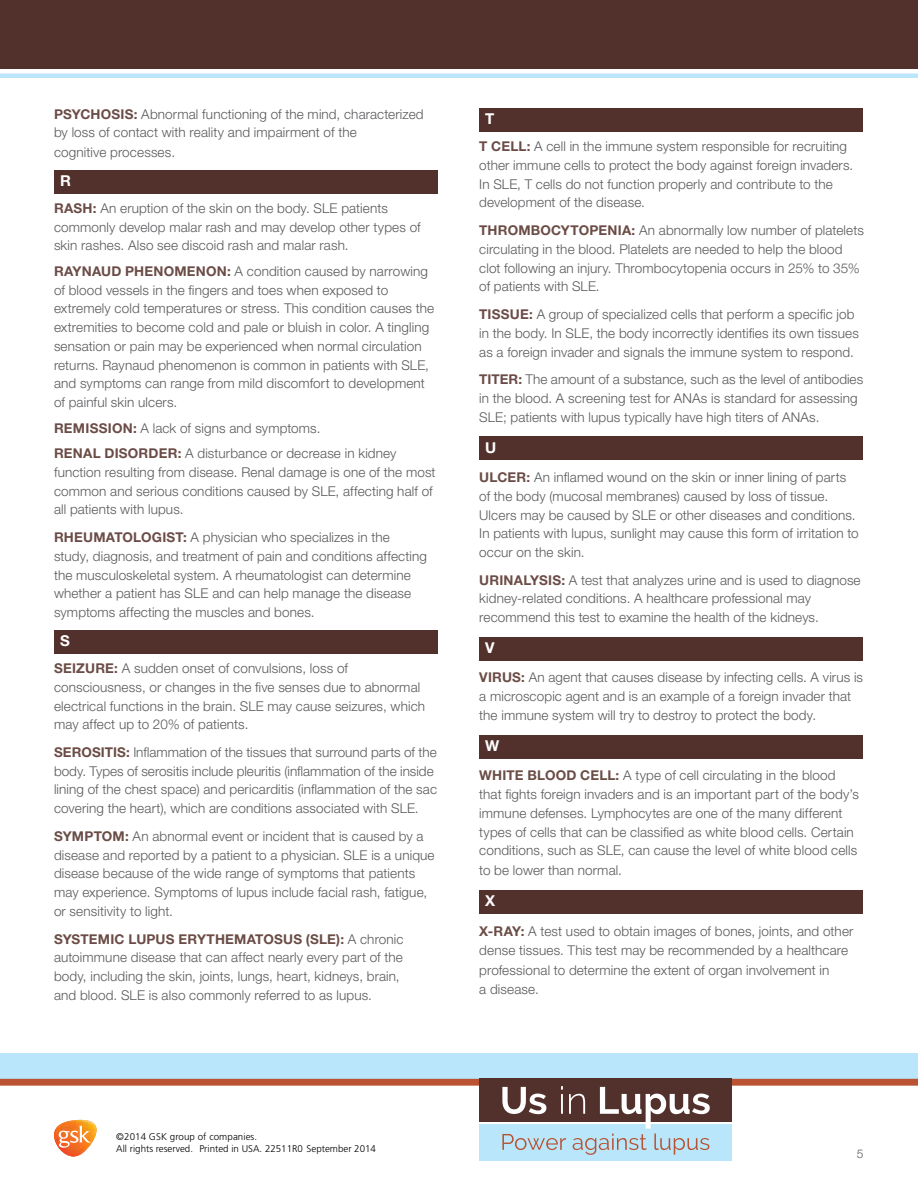
<style>
.page{position:relative;width:918px;height:1188px;background:#fff}
.page>*{position:absolute;margin:0;border:0;box-sizing:border-box;transform-origin:0 0}
.t1{font:700 15px "Helvetica Neue";color:#fff}
.t2{font:300 13.5px/18.8px "Helvetica Neue";letter-spacing:.01em;color:#58595b}
.t3{font:300 12px "Helvetica Neue";color:#58595b}
.t4{font:300 9.75px/11.7px "Frutiger LT Std";color:#000}
.s1{font-weight:700;color:#6b4c46}
</style>
<div class="page">
<div style="left:0;top:0;width:918px;height:69px;background:#52312c"></div>
<hr style="left:0;top:74px;width:918px;height:4px;background:#b9e6fa">
<div style="left:0;top:1053px;width:918px;height:29px;background:#b9e6fa"></div>
<div style="left:0;top:1079px;width:918px;height:7px;background:#b95331"></div>
<div style="left:480px;top:1123px;width:252px;height:38px;background:#b9e6fa"></div>
<div style="left:480px;top:1079px;width:252px;height:43px;background:#52312c"></div>
<hr style="left:480px;top:1122px;width:252px;height:2px;background:#fff">
<svg style="left:502px;top:1086px;width:208px;height:69px"></svg>
<div style="left:54px;top:170px;width:384px;height:23px;background:#52312c"></div>
<div style="left:54px;top:630px;width:384px;height:24px;background:#52312c"></div>
<div style="left:479px;top:108px;width:384px;height:24px;background:#52312c"></div>
<div style="left:479px;top:437px;width:384px;height:23px;background:#52312c"></div>
<div style="left:479px;top:637px;width:384px;height:24px;background:#52312c"></div>
<div style="left:479px;top:735px;width:384px;height:24px;background:#52312c"></div>
<div style="left:479px;top:890px;width:384px;height:23px;background:#52312c"></div>
<svg style="left:54px;top:1120px;width:43px;height:37px"></svg>
<p class="t2" style="left:54px;top:104px;width:371px"><span class="s1">PSYCHOSIS:</span> Abnormal functioning of the mind, characterized by loss of contact with reality and impairment of the<br>cognitive processes.</p>
<p class="t1" style="left:60px;top:171px;width:12px">R</p>
<p class="t2" style="left:54px;top:198px;width:368px"><span class="s1">RASH:</span> An eruption of the skin on the body. SLE patients commonly develop malar rash and may develop other types of skin rashes. Also see discoid rash and malar rash.</p>
<p class="t2" style="left:54px;top:261px;width:382px"><span class="s1">RAYNAUD PHENOMENON:</span> A condition caused by narrowing of blood vessels in the fingers and toes when exposed to extremely cold temperatures or stress. This condition causes the extremities to become cold and pale or bluish in color. A tingling sensation or pain may be experienced when normal circulation returns. Raynaud phenomenon is common in patients with SLE, and symptoms can range from mild discomfort to development of painful skin ulcers.</p>
<p class="t2" style="left:54px;top:415px;width:344px;line-height:25.5px"><span class="s1">REMISSION:</span> A lack of signs and symptoms.<br><span class="s1">RENAL DISORDER:</span> A disturbance or decrease in kidney</p>
<p class="t2" style="left:54px;top:462px;width:383px">function resulting from disease. Renal damage is one of the most common and serious conditions caused by SLE, affecting half of all patients with lupus.</p>
<p class="t2" style="left:54px;top:528px;width:374px"><span class="s1">RHEUMATOLOGIST:</span> A physician who specializes in the study, diagnosis, and treatment of pain and conditions affecting the musculoskeletal system. A rheumatologist can determine whether a patient has SLE and can help manage the disease symptoms affecting the muscles and bones.</p>
<p class="t1" style="left:60px;top:631px;width:11px">S</p>
<p class="t2" style="left:54px;top:659px;width:373px"><span class="s1">SEIZURE:</span> A sudden onset of convulsions, loss of consciousness, or changes in the five senses due to abnormal electrical functions in the brain. SLE may cause seizures, which may affect up to 20% of patients.</p>
<p class="t2" style="left:54px;top:742px;width:385px"><span class="s1">SEROSITIS:</span> Inflammation of the tissues that surround parts of the body. Types of serositis include pleuritis (inflammation of the inside lining of the chest space) and pericarditis (inflammation of the sac covering the heart), which are conditions associated with SLE.</p>
<p class="t2" style="left:54px;top:826px;width:382px"><span class="s1">SYMPTOM:</span> An abnormal event or incident that is caused by a disease and reported by a patient to a physician. SLE is a unique disease because of the wide range of symptoms that patients may experience. Symptoms of lupus include facial rash, fatigue, or sensitivity to light.</p>
<p class="t2" style="left:54px;top:929px;width:351px"><span class="s1">SYSTEMIC LUPUS ERYTHEMATOSUS (SLE):</span> A chronic autoimmune disease that can affect nearly every part of the body, including the skin, joints, lungs, heart, kidneys, brain, and blood. SLE is also commonly referred to as lupus.</p>
<p class="t1" style="left:485px;top:110px;width:11px">T</p>
<p class="t2" style="left:479px;top:137px;width:376px"><span class="s1">T CELL:</span> A cell in the immune system responsible for recruiting other immune cells to protect the body against foreign invaders.<br>In SLE, T cells do not function properly and contribute to the development of the disease.</p>
<p class="t2" style="left:479px;top:221px;width:386px"><span class="s1">THROMBOCYTOPENIA:</span> An abnormally low number of platelets circulating in the blood. Platelets are needed to help the blood clot following an injury. Thrombocytopenia occurs in 25% to 35% of patients with SLE.</p>
<p class="t2" style="left:479px;top:305px;width:381px"><span class="s1">TISSUE:</span> A group of specialized cells that perform a specific job in the body. In SLE, the body incorrectly identifies its own tissues as a foreign invader and signals the immune system to respond.</p>
<p class="t2" style="left:479px;top:370px;width:385px"><span class="s1">TITER:</span> The amount of a substance, such as the level of antibodies in the blood. A screening test for ANAs is standard for assessing<br>SLE; patients with lupus typically have high titers of ANAs.</p>
<p class="t1" style="left:485px;top:438px;width:13px">U</p>
<p class="t2" style="left:479px;top:468px;width:381px"><span class="s1">ULCER:</span> An inflamed wound on the skin or inner lining of parts of the body (mucosal membranes) caused by loss of tissue.<br>Ulcers may be caused by SLE or other diseases and conditions.<br>In patients with lupus, sunlight may cause this form of irritation to occur on the skin.</p>
<p class="t2" style="left:479px;top:570px;width:383px"><span class="s1">URINALYSIS:</span> A test that analyzes urine and is used to diagnose kidney-related conditions. A healthcare professional may recommend this test to examine the health of the kidneys.</p>
<p class="t1" style="left:485px;top:639px;width:11px">V</p>
<p class="t2" style="left:479px;top:668px;width:385px"><span class="s1">VIRUS:</span> An agent that causes disease by infecting cells. A virus is a microscopic agent and is an example of a foreign invader that the immune system will try to destroy to protect the body.</p>
<p class="t1" style="left:485px;top:736px;width:16px">W</p>
<p class="t2" style="left:479px;top:766px;width:381px"><span class="s1">WHITE BLOOD CELL:</span> A type of cell circulating in the blood that fights foreign invaders and is an important part of the body’s immune defenses. Lymphocytes are one of the many different types of cells that can be classified as white blood cells. Certain conditions, such as SLE, can cause the level of white blood cells to be lower than normal.</p>
<p class="t1" style="left:485px;top:891px;width:12px">X</p>
<p class="t2" style="left:479px;top:921px;width:376px;line-height:19.5px"><span class="s1">X-RAY:</span> A test used to obtain images of bones, joints, and other dense tissues. This test may be recommended by a healthcare professional to determine the extent of organ involvement in<br>a disease.</p>
<p class="t4" style="left:116px;top:1131px;width:261px">©2014 GSK group of companies.<br>All rights reserved. Printed in USA. 22511R0 September 2014</p>
<p class="t3" style="left:857px;top:1147px;width:8px">5</p>
</div>
